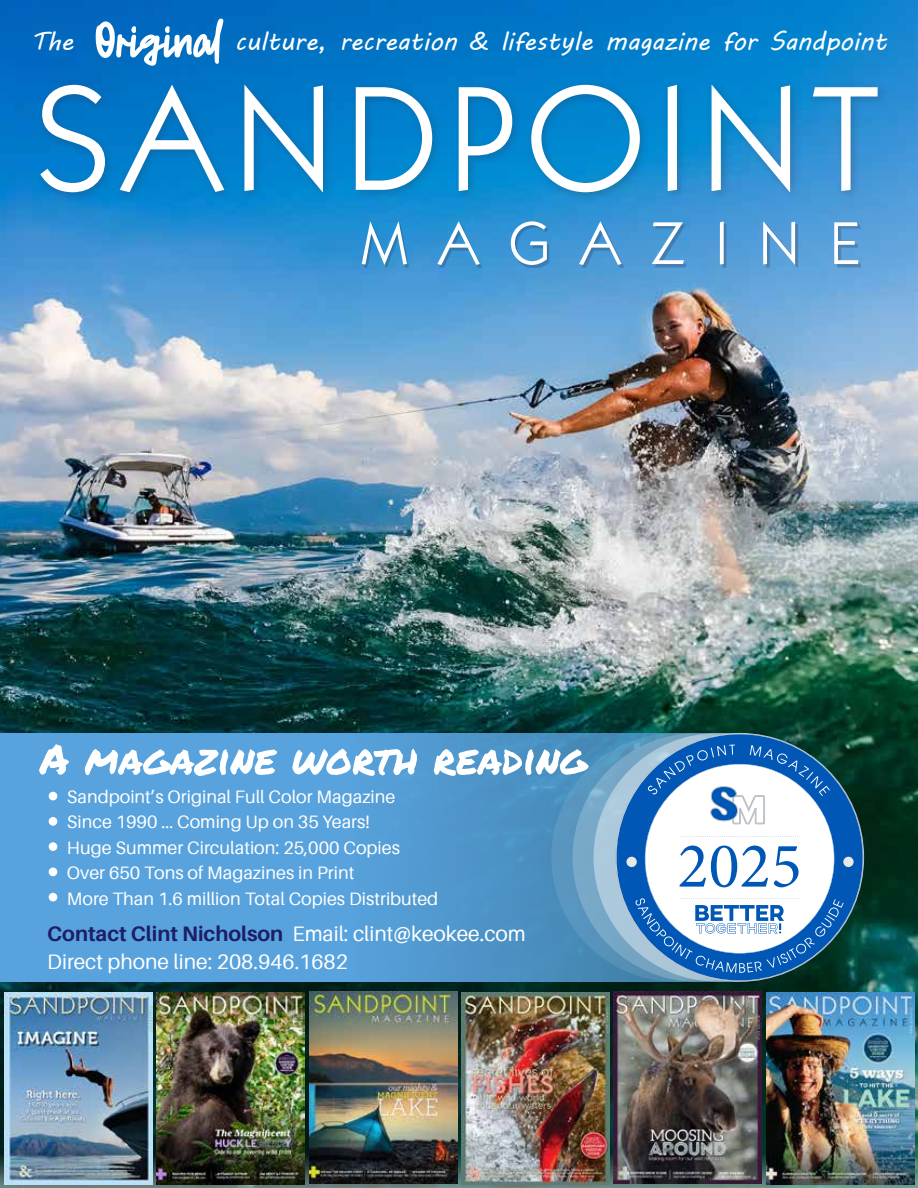
<style>
.page{position:relative;width:918px;height:1188px;background:#fff}
.page>*{position:absolute;margin:0;border:0;box-sizing:border-box;transform-origin:0 0}
.t1{font:64.65px "Minion Pro";color:#0057b5}
.t2{font:52.95px "Monolise";color:#fff;scale:1.16 1}
.t3{font:25.5px "MV Boli";color:#fff}
.t4{font:21px/28.2px "Aileron";color:#fff}
.t5{font:18px/25.5px "Aileron";color:#fff}
.s1{font-weight:700;color:#1d1e66}
</style>
<div class="page">
<img style="left:0;top:0;width:918px;height:1188px">
<svg style="left:0;top:733px;width:664px;height:249px;background:#549dd5"></svg>
<div style="left:36px;top:79px;width:852px;height:124px;background:#2e3e57;opacity:.31"></div>
<svg style="left:40px;top:85px;width:838px;height:107px"></svg>
<div style="left:364px;top:224px;width:497px;height:43px;background:#2e3e57;opacity:.31"></div>
<svg style="left:362px;top:221px;width:497px;height:44px;background:#5da4d9"></svg>
<img style="left:614px;top:992px;width:148px;height:192px">
<img style="left:309px;top:992px;width:148px;height:192px">
<img style="left:461px;top:992px;width:149px;height:192px">
<img style="left:4px;top:992px;width:148px;height:192px">
<img style="left:766px;top:992px;width:148px;height:192px">
<img style="left:157px;top:992px;width:148px;height:192px">
<svg style="left:551px;top:733px;width:249px;height:249px;background:#75a7c8"></svg>
<svg style="left:39px;top:744px;width:30px;height:31px"></svg>
<svg style="left:85px;top:749px;width:192px;height:27px"></svg>
<svg style="left:292px;top:749px;width:125px;height:27px"></svg>
<svg style="left:434px;top:749px;width:155px;height:27px"></svg>
<svg style="left:616px;top:734px;width:247px;height:247px;background:#347092"></svg>
<svg style="left:635px;top:745px;width:209px;height:228px"></svg>
<div style="left:49px;top:792px;width:8px;height:8px;background:#fff;border-radius:50%"></div>
<div style="left:49px;top:817px;width:8px;height:9px;background:#fff;border-radius:50%"></div>
<div style="left:49px;top:842px;width:8px;height:9px;background:#fff;border-radius:50%"></div>
<div style="left:49px;top:868px;width:8px;height:8px;background:#fff;border-radius:50%"></div>
<div style="left:49px;top:893px;width:8px;height:8px;background:#fff;border-radius:50%"></div>
<h2 class="t2" style="left:95px;top:14px;width:113px">Original</h2>
<h3 class="t3" style="left:31px;top:24px;width:44px">The</h3>
<h3 class="t3" style="left:235px;top:24px;width:653px">culture, recreation &amp; lifestyle magazine for Sandpoint</h3>
<p class="t5" style="left:67px;top:784px;width:373px">Sandpoint’s Original Full Color Magazine Since 1990 ... Coming Up on 35 Years!<br>Huge Summer Circulation: 25,000 Copies Over 650 Tons of Magazines in Print<br>More Than 1.6 million Total Copies Distributed</p>
<p class="t4" style="left:47px;top:920px;width:480px"><span class="s1">Contact Clint Nicholson</span> Email: clint@keokee.com<br>Direct phone line: 208.946.1682</p>
<h1 class="t1" style="left:678px;top:823px;width:126px">2025</h1>
</div>
